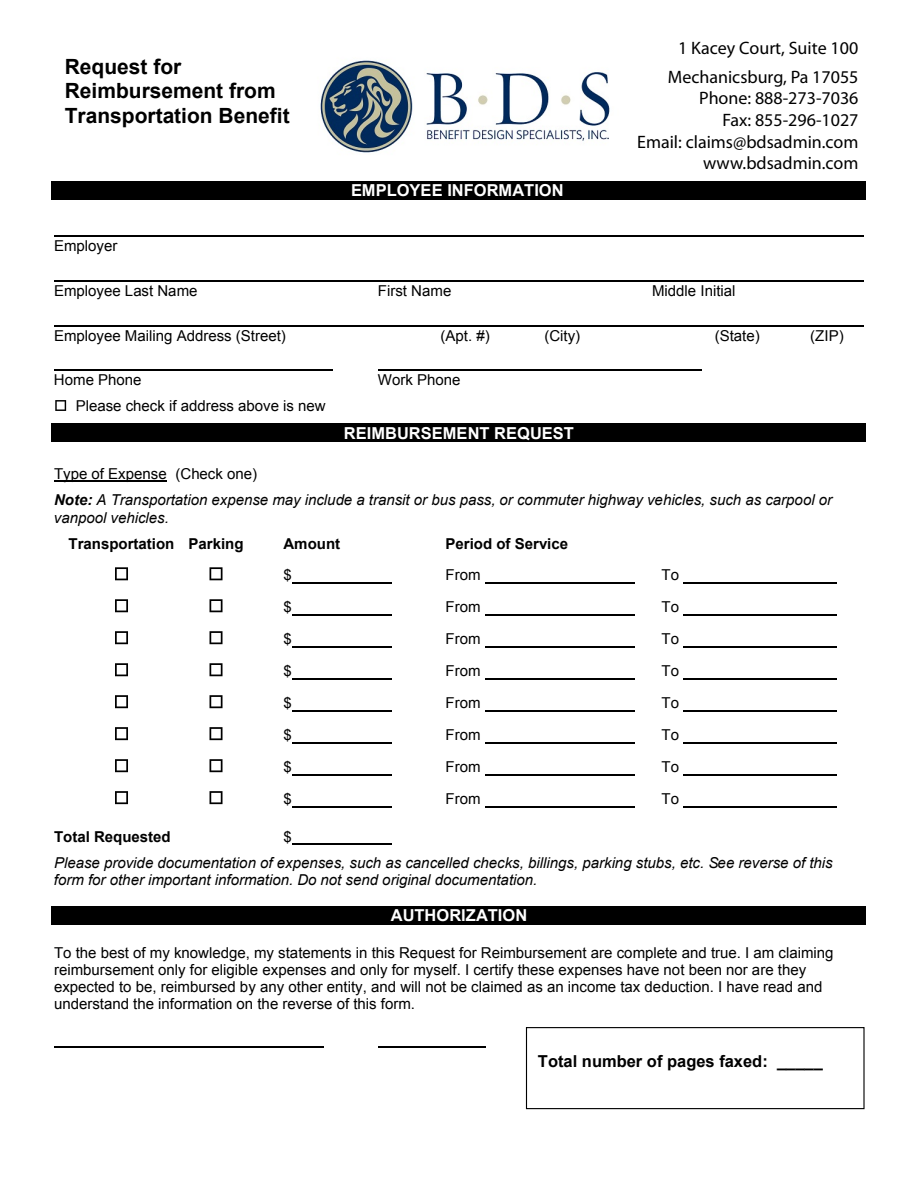
<style>
.page{position:relative;width:918px;height:1188px;background:#fff}
.page>*{position:absolute;margin:0;border:0;box-sizing:border-box;transform-origin:0 0}
.t1{font:700 21px/24.5px "Arial";color:#000}
.t2{font:18px/21.6px "Myriad Pro";color:#000;text-align:center}
.t3{font:700 16.5px "Arial";color:#fff}
.t4{font:700 16.5px "Arial";color:#000}
.t5{font:15px/17.2px "Arial";color:#000}
.t6{font:italic 15px/26.4px "Arial";color:#000}
.t7{font:700 15px "Arial";color:#000}
.s1{font-style:normal}
.s2{font-weight:700}
</style>
<div class="page">
<div style="left:52px;top:181px;width:814px;height:19px;background:#000"></div>
<hr style="left:54px;top:235px;width:810px;height:1px;background:#000">
<hr style="left:54px;top:280px;width:810px;height:1px;background:#000">
<hr style="left:54px;top:325px;width:810px;height:2px;background:#000">
<hr style="left:54px;top:369px;width:278px;height:1px;background:#000">
<hr style="left:378px;top:369px;width:324px;height:1px;background:#000">
<svg style="left:55px;top:400px;width:11px;height:11px"></svg>
<div style="left:52px;top:423px;width:814px;height:19px;background:#000"></div>
<hr style="left:54px;top:481px;width:113px;height:1px;background:#000">
<svg style="left:115px;top:567px;width:108px;height:13px"></svg>
<hr style="left:292px;top:582px;width:100px;height:2px;background:#000">
<hr style="left:485px;top:582px;width:149px;height:2px;background:#000">
<hr style="left:683px;top:582px;width:154px;height:2px;background:#000">
<svg style="left:115px;top:599px;width:108px;height:13px"></svg>
<hr style="left:292px;top:614px;width:100px;height:2px;background:#000">
<hr style="left:485px;top:614px;width:149px;height:2px;background:#000">
<hr style="left:683px;top:614px;width:154px;height:2px;background:#000">
<svg style="left:115px;top:631px;width:108px;height:13px"></svg>
<hr style="left:292px;top:646px;width:100px;height:1px;background:#000">
<hr style="left:485px;top:646px;width:149px;height:1px;background:#000">
<hr style="left:683px;top:646px;width:154px;height:1px;background:#000">
<svg style="left:115px;top:663px;width:108px;height:13px"></svg>
<hr style="left:292px;top:678px;width:100px;height:2px;background:#000">
<hr style="left:485px;top:678px;width:149px;height:2px;background:#000">
<hr style="left:683px;top:678px;width:154px;height:2px;background:#000">
<svg style="left:115px;top:695px;width:108px;height:13px"></svg>
<hr style="left:292px;top:710px;width:100px;height:1px;background:#000">
<hr style="left:485px;top:710px;width:149px;height:1px;background:#000">
<hr style="left:683px;top:710px;width:154px;height:1px;background:#000">
<svg style="left:115px;top:727px;width:108px;height:13px"></svg>
<hr style="left:292px;top:742px;width:100px;height:1px;background:#000">
<hr style="left:485px;top:742px;width:149px;height:1px;background:#000">
<hr style="left:683px;top:742px;width:154px;height:1px;background:#000">
<svg style="left:115px;top:759px;width:108px;height:13px"></svg>
<hr style="left:292px;top:774px;width:100px;height:1px;background:#000">
<hr style="left:485px;top:774px;width:149px;height:1px;background:#000">
<hr style="left:683px;top:774px;width:154px;height:1px;background:#000">
<svg style="left:115px;top:791px;width:108px;height:13px"></svg>
<hr style="left:292px;top:806px;width:100px;height:1px;background:#000">
<hr style="left:485px;top:806px;width:149px;height:1px;background:#000">
<hr style="left:683px;top:806px;width:154px;height:1px;background:#000">
<hr style="left:292px;top:844px;width:100px;height:1px;background:#000">
<div style="left:52px;top:906px;width:814px;height:19px;background:#000"></div>
<div style="left:526px;top:1027px;width:339px;height:82px;border:1px solid #000"></div>
<hr style="left:54px;top:1046px;width:270px;height:1px;background:#000">
<hr style="left:378px;top:1046px;width:108px;height:1px;background:#000">
<img style="left:320px;top:60px;width:290px;height:93px">
<h1 class="t1" style="left:65px;top:55px;width:226px">Request for<br>Reimbursement from<br>Transportation Benefit</h1>
<p class="t3" style="left:351px;top:180px;width:214px">EMPLOYEE INFORMATION</p>
<p class="t2" style="left:668px;top:34px;width:192px;line-height:28.3px">1 Kacey Court, Suite 100<br>Mechanicsburg, Pa 17055</p>
<p class="t2" style="left:637px;top:87px;width:223px;text-align:right">Phone: 888-273-7036<br>Fax: 855-296-1027<br>Email: claims@bdsadmin.com www.bdsadmin.com</p>
<p class="t5" style="left:54px;top:237px;width:65px">Employer</p>
<p class="t5" style="left:54px;top:282px;width:145px">Employee Last Name</p>
<p class="t5" style="left:378px;top:282px;width:75px">First Name</p>
<p class="t5" style="left:652px;top:282px;width:85px">Middle Initial</p>
<p class="t5" style="left:54px;top:327px;width:233px">Employee Mailing Address (Street)</p>
<p class="t5" style="left:440px;top:327px;width:51px">(Apt. #)</p>
<p class="t5" style="left:544px;top:327px;width:37px">(City)</p>
<p class="t5" style="left:715px;top:327px;width:47px">(State)</p>
<p class="t5" style="left:810px;top:327px;width:35px">(ZIP)</p>
<p class="t5" style="left:54px;top:371px;width:89px">Home Phone</p>
<p class="t5" style="left:378px;top:371px;width:84px">Work Phone</p>
<p class="t5" style="left:76px;top:397px;width:252px">Please check if address above is new</p>
<p class="t3" style="left:344px;top:422px;width:232px">REIMBURSEMENT REQUEST</p>
<p class="t6" style="left:54px;top:461px;width:780px"><span class="s1">Type of Expense (Check one)<br></span><span class="s2">Note:</span> A Transportation expense may include a transit or bus pass, or commuter highway vehicles, such as carpool or</p>
<p class="t6" style="left:54px;top:504px;width:116px">vanpool vehicles.</p>
<p class="t7" style="left:69px;top:534px;width:177px">Transportation Parking</p>
<p class="t7" style="left:283px;top:534px;width:58px">Amount</p>
<p class="t7" style="left:446px;top:534px;width:124px">Period of Service</p>
<p class="t5" style="left:284px;top:567px;width:10px">$</p>
<p class="t5" style="left:446px;top:567px;width:37px">From</p>
<p class="t5" style="left:662px;top:567px;width:19px">To</p>
<p class="t5" style="left:284px;top:599px;width:10px">$</p>
<p class="t5" style="left:446px;top:599px;width:37px">From</p>
<p class="t5" style="left:662px;top:599px;width:19px">To</p>
<p class="t5" style="left:284px;top:630px;width:10px">$</p>
<p class="t5" style="left:446px;top:630px;width:37px">From</p>
<p class="t5" style="left:662px;top:630px;width:19px">To</p>
<p class="t5" style="left:284px;top:663px;width:10px">$</p>
<p class="t5" style="left:446px;top:663px;width:37px">From</p>
<p class="t5" style="left:662px;top:663px;width:19px">To</p>
<p class="t5" style="left:284px;top:694px;width:10px">$</p>
<p class="t5" style="left:446px;top:694px;width:37px">From</p>
<p class="t5" style="left:662px;top:694px;width:19px">To</p>
<p class="t5" style="left:284px;top:726px;width:10px">$</p>
<p class="t5" style="left:446px;top:726px;width:37px">From</p>
<p class="t5" style="left:662px;top:726px;width:19px">To</p>
<p class="t5" style="left:284px;top:758px;width:10px">$</p>
<p class="t5" style="left:446px;top:758px;width:37px">From</p>
<p class="t5" style="left:662px;top:758px;width:19px">To</p>
<p class="t5" style="left:284px;top:790px;width:10px">$</p>
<p class="t5" style="left:446px;top:790px;width:37px">From</p>
<p class="t5" style="left:662px;top:790px;width:19px">To</p>
<p class="t7" style="left:54px;top:827px;width:118px">Total Requested</p>
<p class="t5" style="left:283px;top:828px;width:10px">$</p>
<p class="t6" style="left:54px;top:854px;width:780px;line-height:17.2px">Please provide documentation of expenses, such as cancelled checks, billings, parking stubs, etc. See reverse of this form for other important information. Do not send original documentation.</p>
<p class="t3" style="left:391px;top:905px;width:138px">AUTHORIZATION</p>
<p class="t5" style="left:54px;top:944px;width:781px">To the best of my knowledge, my statements in this Request for Reimbursement are complete and true. I am claiming reimbursement only for eligible expenses and only for myself. I certify these expenses have not been nor are they expected to be, reimbursed by any other entity, and will not be claimed as an income tax deduction. I have read and understand the information on the reverse of this form.</p>
<p class="t4" style="left:538px;top:1050px;width:286px">Total number of pages faxed: _____</p>
</div>
